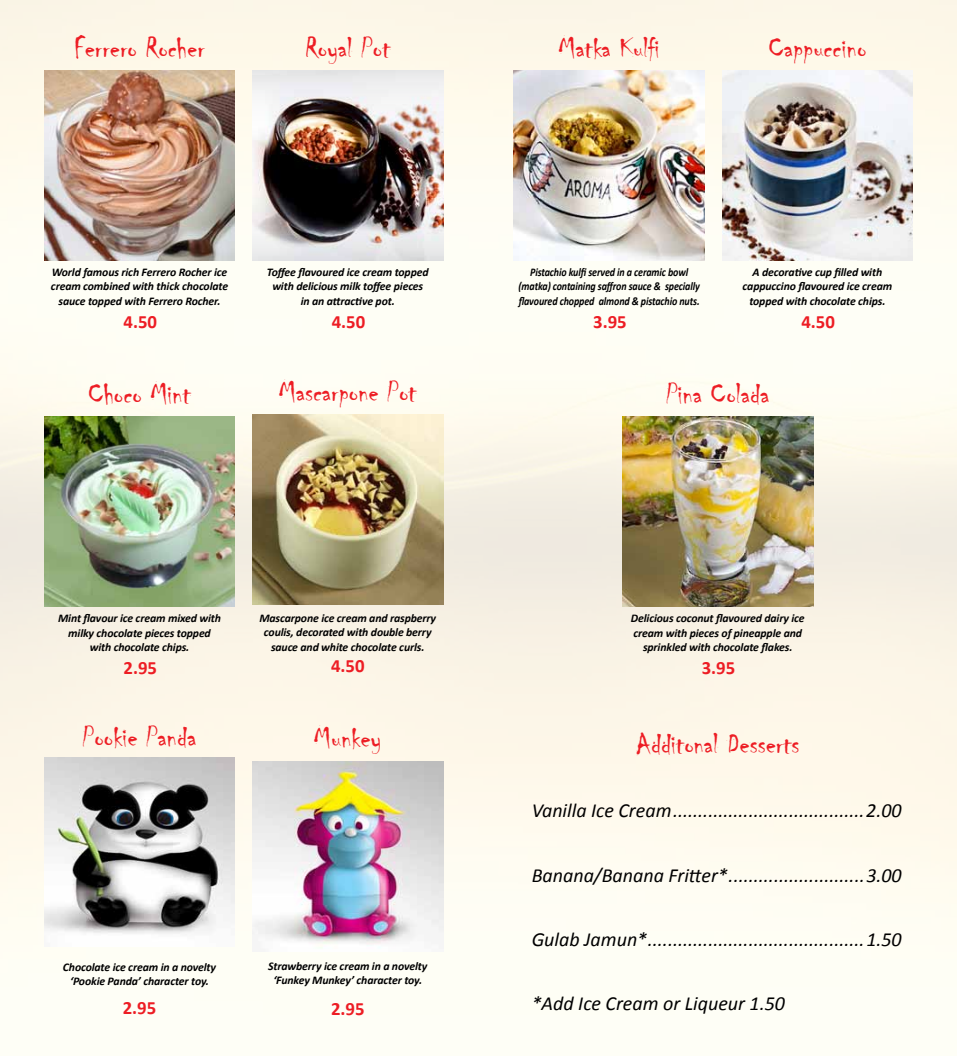
<style>
.page{position:relative;width:957px;height:1056px;background:#fff}
.page>*{position:absolute;margin:0;border:0;box-sizing:border-box;transform-origin:0 0}
.t1{font:30px "Chiller";color:#ed1d24}
.t2{font:italic 20px "Calibri";color:#000}
.t3{font:700 18.75px "Calibri";color:#ed1d24}
.t4{font:italic 700 11.75px/14.1px "Calibri";letter-spacing:-.01em;color:#000;text-align:center}
.t5{font:italic 700 11.75px/14.1px "Calibri";letter-spacing:-.01em;color:#000;text-align:center;scale:.85 1}
</style>
<div class="page">
<img style="left:0;top:0;width:957px;height:959px">
<img style="left:44px;top:70px;width:191px;height:190px">
<img style="left:252px;top:70px;width:191px;height:190px">
<img style="left:722px;top:70px;width:190px;height:190px">
<img style="left:44px;top:416px;width:191px;height:190px">
<img style="left:514px;top:70px;width:190px;height:190px">
<img style="left:622px;top:416px;width:191px;height:190px">
<img style="left:252px;top:415px;width:191px;height:190px">
<img style="left:44px;top:757px;width:191px;height:190px">
<img style="left:252px;top:762px;width:191px;height:190px">
<h1 class="t1" style="left:74px;top:31px;width:132px">Ferrero Rocher</h1>
<h1 class="t1" style="left:305px;top:31px;width:87px">Royal Pot</h1>
<h1 class="t1" style="left:558px;top:31px;width:103px">Matka Kulfi</h1>
<h1 class="t1" style="left:768px;top:31px;width:100px">Cappuccino</h1>
<p class="t4" style="left:51px;top:265px;width:179px">World famous rich Ferrero Rocher ice cream combined with thick chocolate sauce topped with Ferrero Rocher.</p>
<h3 class="t3" style="left:123px;top:310px;width:35px">4.50</h3>
<p class="t4" style="left:267px;top:265px;width:163px">Toffee flavoured ice cream topped with delicious milk toffee pieces in an attractive pot.</p>
<h3 class="t3" style="left:332px;top:310px;width:35px">4.50</h3>
<p class="t5" style="left:518px;top:265px;width:215px">Pistachio kulfi served in a ceramic bowl (matka) containing saffron sauce &amp; specially flavoured chopped almond &amp; pistachio nuts.</p>
<h3 class="t3" style="left:593px;top:310px;width:35px">3.95</h3>
<p class="t4" style="left:742px;top:265px;width:151px">A decorative cup filled with cappuccino flavoured ice cream topped with chocolate chips.</p>
<h3 class="t3" style="left:801px;top:310px;width:35px">4.50</h3>
<h1 class="t1" style="left:88px;top:377px;width:105px">Choco Mint</h1>
<h1 class="t1" style="left:279px;top:375px;width:140px">Mascarpone Pot</h1>
<h1 class="t1" style="left:666px;top:377px;width:105px">Pina Colada</h1>
<p class="t4" style="left:58px;top:611px;width:164px">Mint flavour ice cream mixed with milky chocolate pieces topped with chocolate chips.</p>
<h3 class="t3" style="left:123px;top:657px;width:35px">2.95</h3>
<h1 class="t1" style="left:83px;top:721px;width:115px">Pookie Panda</h1>
<p class="t4" style="left:259px;top:611px;width:178px">Mascarpone ice cream and raspberry coulis, decorated with double berry sauce and white chocolate curls.</p>
<h3 class="t3" style="left:331px;top:655px;width:35px">4.50</h3>
<h1 class="t1" style="left:314px;top:722px;width:69px">Munkey</h1>
<p class="t4" style="left:63px;top:959px;width:155px">Chocolate ice cream in a novelty ‘Pookie Panda’ character toy.</p>
<h3 class="t3" style="left:123px;top:996px;width:35px">2.95</h3>
<p class="t4" style="left:268px;top:959px;width:161px">Strawberry ice cream in a novelty ‘Funkey Munkey’ character toy.</p>
<h3 class="t3" style="left:331px;top:997px;width:35px">2.95</h3>
<p class="t4" style="left:631px;top:611px;width:175px">Delicious coconut flavoured dairy ice cream with pieces of pineapple and sprinkled with chocolate flakes.</p>
<h3 class="t3" style="left:701px;top:657px;width:35px">3.95</h3>
<h1 class="t1" style="left:636px;top:728px;width:165px">Additonal Desserts</h1>
<h2 class="t2" style="left:531px;top:798px;width:372px">Vanilla Ice Cream......................................2.00</h2>
<h2 class="t2" style="left:531px;top:862px;width:372px">Banana/Banana Fritter*...........................3.00</h2>
<h2 class="t2" style="left:532px;top:927px;width:371px">Gulab Jamun*...........................................1.50</h2>
<h2 class="t2" style="left:532px;top:991px;width:255px">*Add Ice Cream or Liqueur 1.50</h2>
</div>
